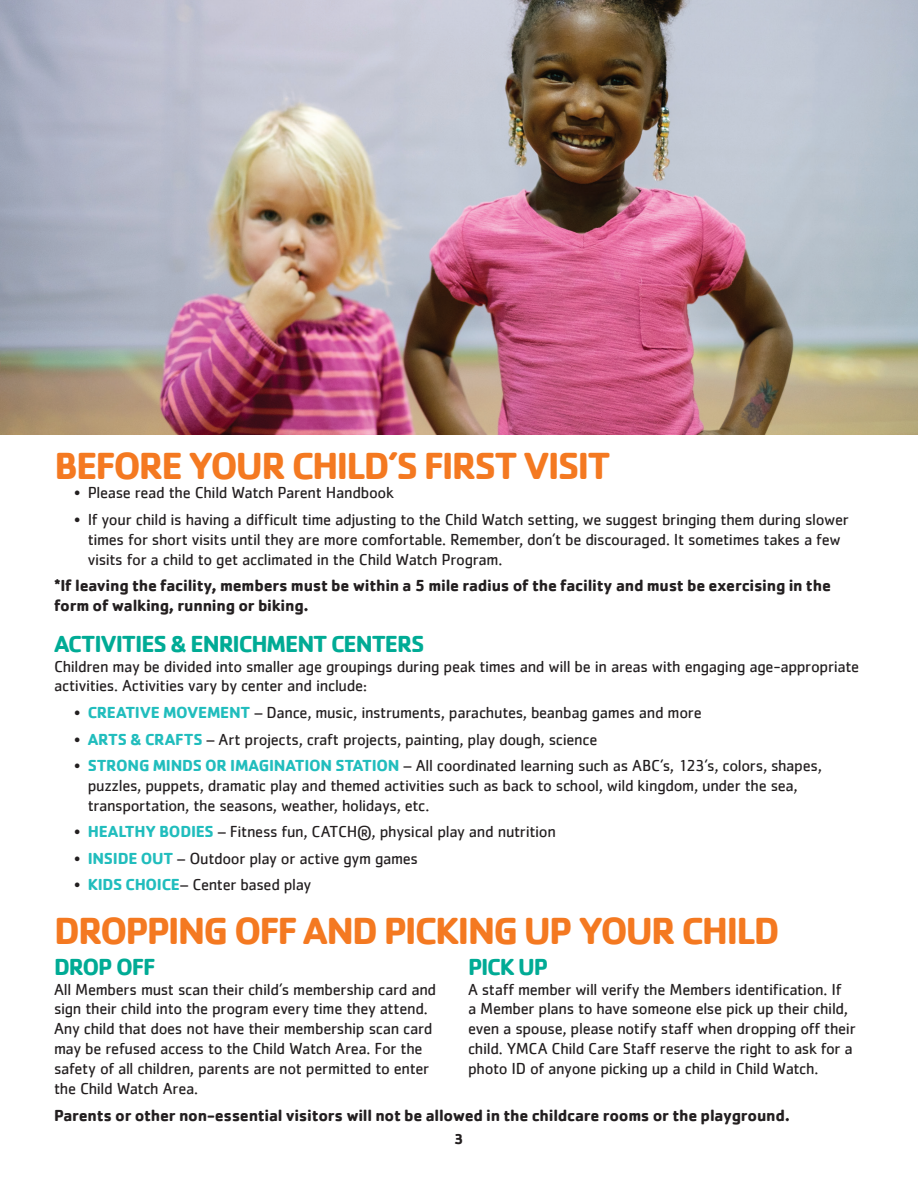
<style>
.page{position:relative;width:918px;height:1188px;background:#fff}
.page>*{position:absolute;margin:0;border:0;box-sizing:border-box;transform-origin:0 0}
.t1{font:700 39px "Cachet";letter-spacing:-.05em;color:#f47921}
.t2{font:700 24px "Cachet";letter-spacing:-.045em;color:#00ab95}
.t3{font:16.5px/19.8px "Cachet";letter-spacing:-.02em;color:#231f20}
.t4{font:700 16.5px/19.8px "Cachet";letter-spacing:-.015em;color:#231f20}
.t5{font:700 15px "Cachet";color:#231f20}
.s1{font-weight:700;color:#21bdbd}
</style>
<div class="page">
<img style="left:0;top:0;width:918px;height:434px">
<h1 class="t1" style="left:54px;top:440px;width:558px">BEFORE YOUR CHILD’S FIRST VISIT</h1>
<p class="t3" style="left:74px;top:483px;width:321px">• Please read the Child Watch Parent Handbook</p>
<p class="t3" style="left:88px;top:509px;width:763px;text-indent:-13px">• If your child is having a difficult time adjusting to the Child Watch setting, we suggest bringing them during slower times for short visits until they are more comfortable. Remember, don’t be discouraged. It sometimes takes a few visits for a child to get acclimated in the Child Watch Program.</p>
<p class="t4" style="left:54px;top:575px;width:778px">*If leaving the facility, members must be within a 5 mile radius of the facility and must be exercising in the form of walking, running or biking.</p>
<h2 class="t2" style="left:54px;top:628px;width:372px">ACTIVITIES &amp; ENRICHMENT CENTERS</h2>
<p class="t3" style="left:54px;top:656px;width:807px">Children may be divided into smaller age groupings during peak times and will be in areas with engaging age-appropriate activities. Activities vary by center and include:</p>
<p class="t3" style="left:74px;top:702px;width:629px">• <span class="s1">CREATIVE MOVEMENT</span> – Dance, music, instruments, parachutes, beanbag games and more</p>
<p class="t3" style="left:74px;top:729px;width:525px">• <span class="s1">ARTS &amp; CRAFTS</span> – Art projects, craft projects, painting, play dough, science</p>
<p class="t3" style="left:88px;top:755px;width:736px;text-indent:-13px">• <span class="s1">STRONG MINDS OR IMAGINATION STATION</span> – All coordinated learning such as ABC’s, 123’s, colors, shapes, puzzles, puppets, dramatic play and themed activities such as back to school, wild kingdom, under the sea, transportation, the seasons, weather, holidays, etc.</p>
<p class="t3" style="left:74px;top:822px;width:483px">• <span class="s1">HEALTHY BODIES</span> – Fitness fun, CATCH®, physical play and nutrition</p>
<p class="t3" style="left:74px;top:848px;width:345px">• <span class="s1">INSIDE OUT</span> – Outdoor play or active gym games</p>
<p class="t3" style="left:74px;top:875px;width:239px">• <span class="s1">KIDS CHOICE</span>– Center based play</p>
<h1 class="t1" style="left:54px;top:905px;width:727px">DROPPING OFF AND PICKING UP YOUR CHILD</h1>
<h2 class="t2" style="left:54px;top:951px;width:103px">DROP OFF</h2>
<p class="t3" style="left:54px;top:979px;width:384px">All Members must scan their child’s membership card and sign their child into the program every time they attend.<br>Any child that does not have their membership scan card may be refused access to the Child Watch Area. For the safety of all children, parents are not permitted to enter the Child Watch Area.</p>
<h2 class="t2" style="left:468px;top:951px;width:82px">PICK UP</h2>
<p class="t3" style="left:468px;top:979px;width:389px">A staff member will verify the Members identification. If<br>a Member plans to have someone else pick up their child, even a spouse, please notify staff when dropping off their child. YMCA Child Care Staff reserve the right to ask for a photo ID of anyone picking up a child in Child Watch.</p>
<p class="t4" style="left:54px;top:1104px;width:738px">Parents or other non-essential visitors will not be allowed in the childcare rooms or the playground.</p>
<p class="t5" style="left:454px;top:1130px;width:11px">3</p>
</div>
